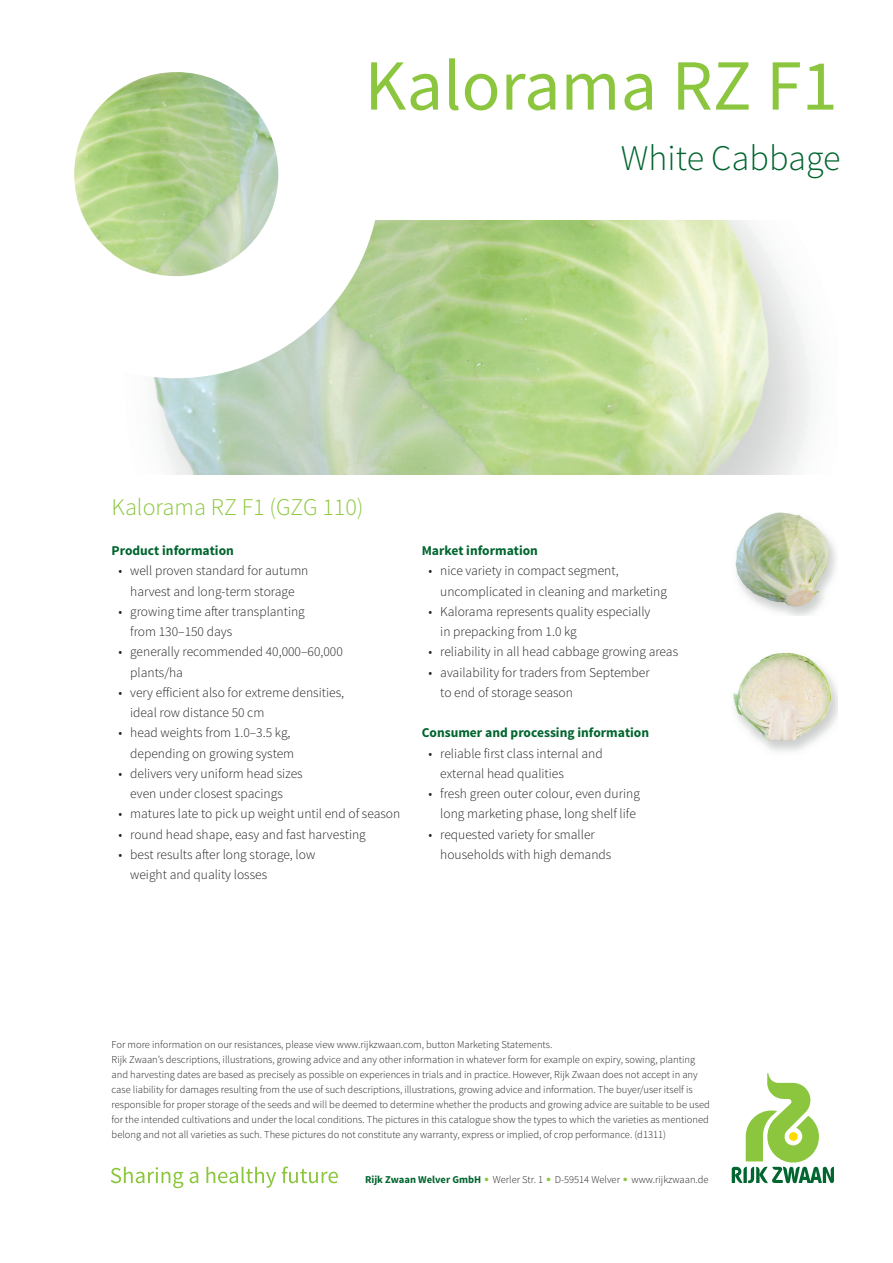
<style>
.page{position:relative;width:893px;height:1263px;background:#fff}
.page>*{position:absolute;margin:0;border:0;box-sizing:border-box;transform-origin:0 0}
.t1{font:72px "Source Sans Pro";color:#8bc63e}
.t2{font:300 36px "Source Sans Pro";color:#00652e}
.t3{font:300 24px "Source Sans Pro";color:#8bc63e}
.t4{font:300 13.5px/20.2px "Source Sans Pro";color:#231f20}
.t5{font:700 13.5px "Source Sans Pro";color:#00652e}
.t6{font:300 10.5px/15px "Source Sans Pro";color:#231f20}
.s1{font-weight:700;color:#00652e}
.s2{font-family:"Optima LT Pro";font-weight:700;color:#8bc63e}
</style>
<div class="page">
<svg style="left:732px;top:1073px;width:102px;height:111px"></svg>
<svg style="left:111px;top:1167px;width:72px;height:21px"></svg>
<svg style="left:190px;top:1172px;width:8px;height:11px"></svg>
<svg style="left:206px;top:1167px;width:70px;height:21px"></svg>
<svg style="left:282px;top:1166px;width:56px;height:17px"></svg>
<img style="left:735px;top:512px;width:101px;height:104px">
<img style="left:733px;top:653px;width:104px;height:99px">
<img style="left:153px;top:221px;width:658px;height:253px">
<svg style="left:74px;top:72px;width:306px;height:306px"></svg>
<img style="left:74px;top:72px;width:204px;height:204px;border-radius:102px">
<h1 class="t1" style="left:365px;top:41px;width:474px">Kalorama RZ F1</h1>
<h2 class="t2" style="left:621px;top:137px;width:221px">White Cabbage</h2>
<h3 class="t3" style="left:112px;top:492px;width:253px">Kalorama RZ F1 (GZG 110)</h3>
<p class="t5" style="left:112px;top:542px;width:124px">Product information</p>
<p class="t4" style="left:119px;top:561px;width:191px;text-align:center">• well proven standard for autumn harvest and long-term storage</p>
<p class="t4" style="left:130px;top:601px;width:176px;text-indent:-12px">• growing time after transplanting from 130–150 days</p>
<p class="t4" style="left:130px;top:642px;width:214px;text-indent:-12px">• generally recommended 40,000–60,000 plants/ha</p>
<p class="t4" style="left:130px;top:682px;width:215px;text-indent:-12px">• very efficient also for extreme densities, ideal row distance 50 cm</p>
<p class="t4" style="left:119px;top:723px;width:177px;text-align:right">• head weights from 1.0–3.5 kg, depending on growing system</p>
<p class="t4" style="left:130px;top:763px;width:174px;text-indent:-12px">• delivers very uniform head sizes even under closest spacings</p>
<p class="t4" style="left:119px;top:804px;width:283px">• matures late to pick up weight until end of season</p>
<p class="t4" style="left:119px;top:824px;width:249px">• round head shape, easy and fast harvesting</p>
<p class="t4" style="left:130px;top:844px;width:187px;text-indent:-12px">• best results after long storage, low weight and quality losses</p>
<p class="t5" style="left:422px;top:542px;width:118px">Market information</p>
<p class="t4" style="left:440px;top:561px;width:228px;text-indent:-12px">• nice variety in compact segment, uncomplicated in cleaning and marketing</p>
<p class="t4" style="left:440px;top:601px;width:212px;text-indent:-12px">• Kalorama represents quality especially in prepacking from 1.0 kg</p>
<p class="t4" style="left:429px;top:642px;width:251px">• reliability in all head cabbage growing areas</p>
<p class="t4" style="left:440px;top:662px;width:211px;text-indent:-12px">• availability for traders from September to end of storage season</p>
<p class="t5" style="left:422px;top:724px;width:229px">Consumer and processing information</p>
<p class="t4" style="left:440px;top:743px;width:164px;text-indent:-12px">• reliable first class internal and external head qualities</p>
<p class="t4" style="left:429px;top:784px;width:213px;text-align:center">• fresh green outer colour, even during long marketing phase, long shelf life</p>
<p class="t4" style="left:440px;top:824px;width:173px;text-indent:-12px">• requested variety for smaller households with high demands</p>
<p class="t6" style="left:112px;top:1037px;width:600px">For more information on our resistances, please view www.rijkzwaan.com, button Marketing Statements.<br>Rijk Zwaan’s descriptions, illustrations, growing advice and any other information in whatever form for example on expiry, sowing, planting and harvesting dates are based as precisely as possible on experiences in trials and in practice. However, Rijk Zwaan does not accept in any case liability for damages resulting from the use of such descriptions, illustrations, growing advice and information. The buyer/user itself is responsible for proper storage of the seeds and will be deemed to determine whether the products and growing advice are suitable to be used for the intended cultivations and under the local conditions. The pictures in this catalogue show the types to which the varieties as mentioned belong and not all varieties as such. These pictures do not constitute any warranty, express or implied, of crop performance. (d1311)</p>
<p class="t6" style="left:365px;top:1172px;width:345px"><span class="s1">Rijk Zwaan Welver GmbH</span> <span class="s2">•</span> Werler Str. 1 <span class="s2">•</span> D-59514 Welver <span class="s2">•</span> www.rijkzwaan.de</p>
</div>
